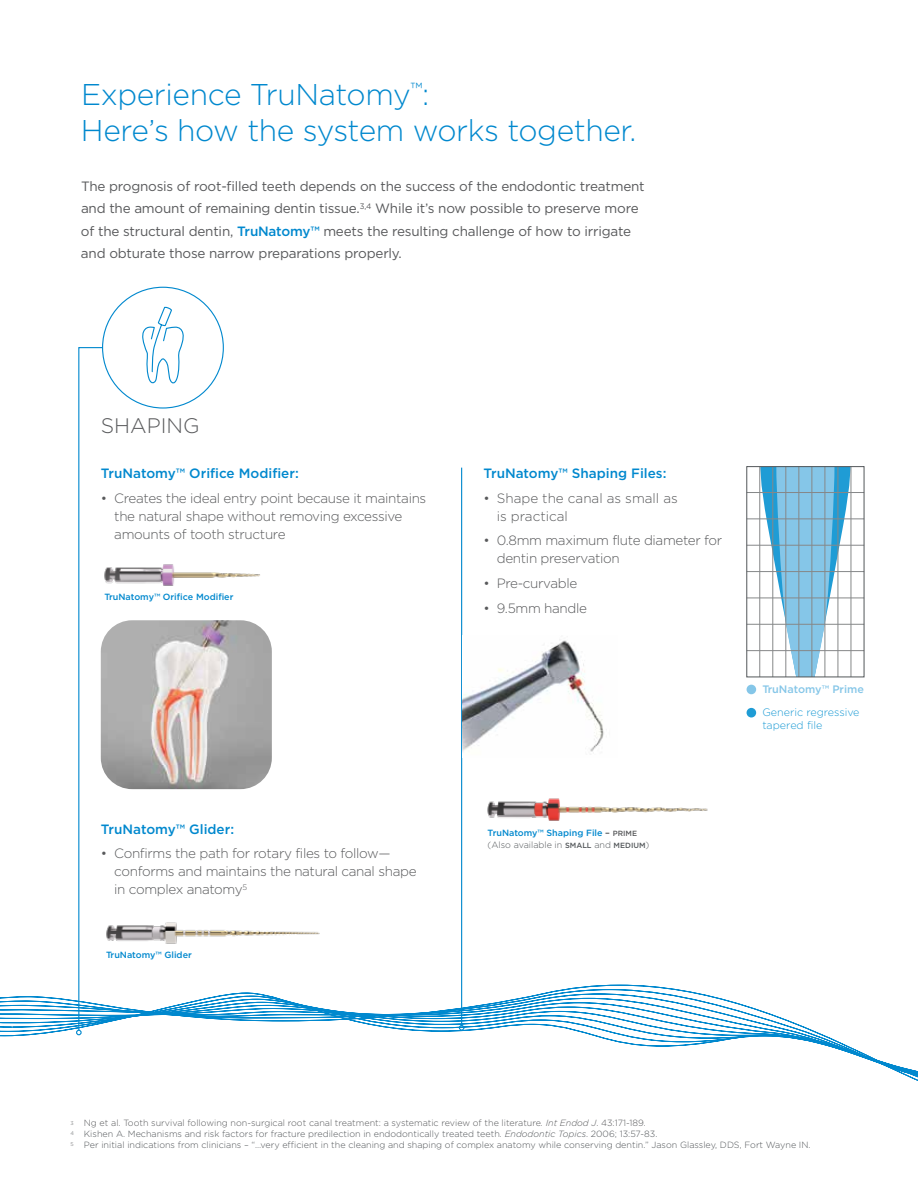
<style>
.page{position:relative;width:918px;height:1188px;background:#fff}
.page>*{position:absolute;margin:0;border:0;box-sizing:border-box;transform-origin:0 0}
.t1{font:300 30px/36px "Gotham";letter-spacing:-.015em;color:#0088ce}
.t2{font:300 21px "Gotham";color:#58595b}
.t3{font:300 13.5px/18px "Gotham";letter-spacing:-.025em;color:#58595b}
.t4{font:13.5px/22.5px "Gotham";letter-spacing:-.015em;color:#58595b}
.t5{font:500 13.5px "Gotham";color:#0088ce}
.t6{font:300 13.5px/18px "Gotham";color:#58595b}
.t7{font:300 10.8px/12.9px "Gotham";color:#1f9cd5}
.t8{font:500 10.8px "Gotham";color:#85c6e8}
.t9{font:300 9px/10.8px "Gotham";color:#53575a}
.t10{font:500 9px/12px "Gotham";color:#0088ce}
.s1{font-weight:500;color:#0088ce}
.s2{color:#58595b}
.s3{font-size:7.5px;color:#58595b}
.s4{font-weight:300;color:#53575a}
.s5{font-size:7.5px;color:#53575a}
.s6{font-style:italic;color:#58595b}
.s7{font-style:italic}
</style>
<div class="page">
<svg style="left:0;top:993px;width:918px;height:88px"></svg>
<img style="left:104px;top:564px;width:156px;height:22px">
<img style="left:106px;top:922px;width:214px;height:22px">
<svg style="left:759px;top:468px;width:92px;height:207px"></svg>
<hr style="left:747px;top:650px;width:117px;height:1px;background:#868889">
<hr style="left:747px;top:624px;width:117px;height:1px;background:#868889">
<hr style="left:747px;top:598px;width:117px;height:1px;background:#868889">
<hr style="left:747px;top:571px;width:117px;height:1px;background:#868889">
<hr style="left:747px;top:545px;width:117px;height:1px;background:#868889">
<hr style="left:747px;top:519px;width:117px;height:1px;background:#868889">
<hr style="left:747px;top:492px;width:117px;height:1px;background:#868889">
<hr style="left:760px;top:467px;width:1px;height:210px;background:#868889">
<hr style="left:773px;top:467px;width:1px;height:210px;background:#868889">
<hr style="left:786px;top:467px;width:1px;height:210px;background:#868889">
<hr style="left:799px;top:467px;width:1px;height:210px;background:#868889">
<hr style="left:812px;top:467px;width:1px;height:210px;background:#868889">
<hr style="left:825px;top:467px;width:1px;height:210px;background:#868889">
<hr style="left:838px;top:467px;width:1px;height:210px;background:#868889">
<hr style="left:851px;top:467px;width:1px;height:210px;background:#868889">
<div style="left:747px;top:685px;width:9px;height:9px;background:#85c6e8;border-radius:50%"></div>
<div style="left:747px;top:708px;width:9px;height:9px;background:#1f9cd5;border-radius:50%"></div>
<svg style="left:76px;top:347px;width:27px;height:688px"></svg>
<hr style="left:461px;top:468px;width:1px;height:558px;background:#0088ce">
<svg style="left:459px;top:1025px;width:5px;height:6px"></svg>
<img style="left:101px;top:620px;width:171px;height:169px">
<svg style="left:142px;top:307px;width:42px;height:77px"></svg>
<img style="left:462px;top:640px;width:142px;height:112px">
<img style="left:487px;top:798px;width:221px;height:23px">
<h1 class="t1" style="left:81px;top:76px;width:557px">Experience TruNatomy<sup>™</sup>:<br>Here’s how the system works together.</h1>
<p class="t4" style="left:81px;top:174px;width:565px">The prognosis of root-filled teeth depends on the success of the endodontic treatment and the amount of remaining dentin tissue.<sup>3,4</sup> While it’s now possible to preserve more of the structural dentin, <span class="s1">TruNatomy™</span> meets the resulting challenge of how to irrigate and obturate those narrow preparations properly.</p>
<h2 class="t2" style="left:101px;top:412px;width:100px">SHAPING</h2>
<h3 class="t5" style="left:101px;top:464px;width:199px">TruNatomy™ Orifice Modifier:</h3>
<h3 class="t3" style="left:114px;top:488px;width:314px;text-indent:-14px">• Creates the ideal entry point because it maintains the natural shape without removing excessive amounts of tooth structure</h3>
<p class="t10" style="left:105px;top:591px;width:130px">TruNatomy™ Orifice Modifier</p>
<h3 class="t5" style="left:101px;top:820px;width:135px">TruNatomy™ Glider:</h3>
<h3 class="t3" style="left:114px;top:844px;width:304px;text-indent:-14px">• Confirms the path for rotary files to follow— conforms and maintains the natural canal shape in complex anatomy<sup>5</sup></h3>
<p class="t10" style="left:106px;top:949px;width:87px">TruNatomy™ Glider</p>
<h3 class="t5" style="left:483px;top:464px;width:185px">TruNatomy™ Shaping Files:</h3>
<h3 class="t6" style="left:497px;top:488px;width:182px;text-indent:-14px">• Shape the canal as small as is practical</h3>
<h3 class="t3" style="left:497px;top:531px;width:227px;text-indent:-14px">• 0.8mm maximum flute diameter for dentin preservation</h3>
<h3 class="t3" style="left:483px;top:574px;width:96px">• Pre-curvable</h3>
<h3 class="t3" style="left:483px;top:599px;width:105px">• 9.5mm handle</h3>
<p class="t10" style="left:488px;top:826px;width:163px">TruNatomy™ Shaping File <span class="s2">–</span> <span class="s3">PRIME </span><span class="s4">(Also available in</span> <span class="s5">SMALL</span> <span class="s4">and</span> <span class="s5">MEDIUM</span><span class="s4">)</span></p>
<p class="t8" style="left:762px;top:682px;width:103px">TruNatomy™ Prime</p>
<p class="t7" style="left:762px;top:706px;width:99px">Generic regressive tapered file</p>
<p class="t9" style="left:70px;top:1117px;width:742px"><sup>3</sup> <span class="s2">Ng et al. Tooth survival following non-surgical root canal treatment: a systematic review of the literature.</span> <span class="s6">Int Endod J</span><span class="s2">. 43:171-189.<br></span><sup>4</sup> Kishen A. Mechanisms and risk factors for fracture predilection in endodontically treated teeth. <span class="s7">Endodontic Topics</span>. 2006; 13:57-83.<br><sup>5</sup> Per initial indications from clinicians – “…very efficient in the cleaning and shaping of complex anatomy while conserving dentin.” Jason Glassley, DDS, Fort Wayne IN.</p>
</div>
